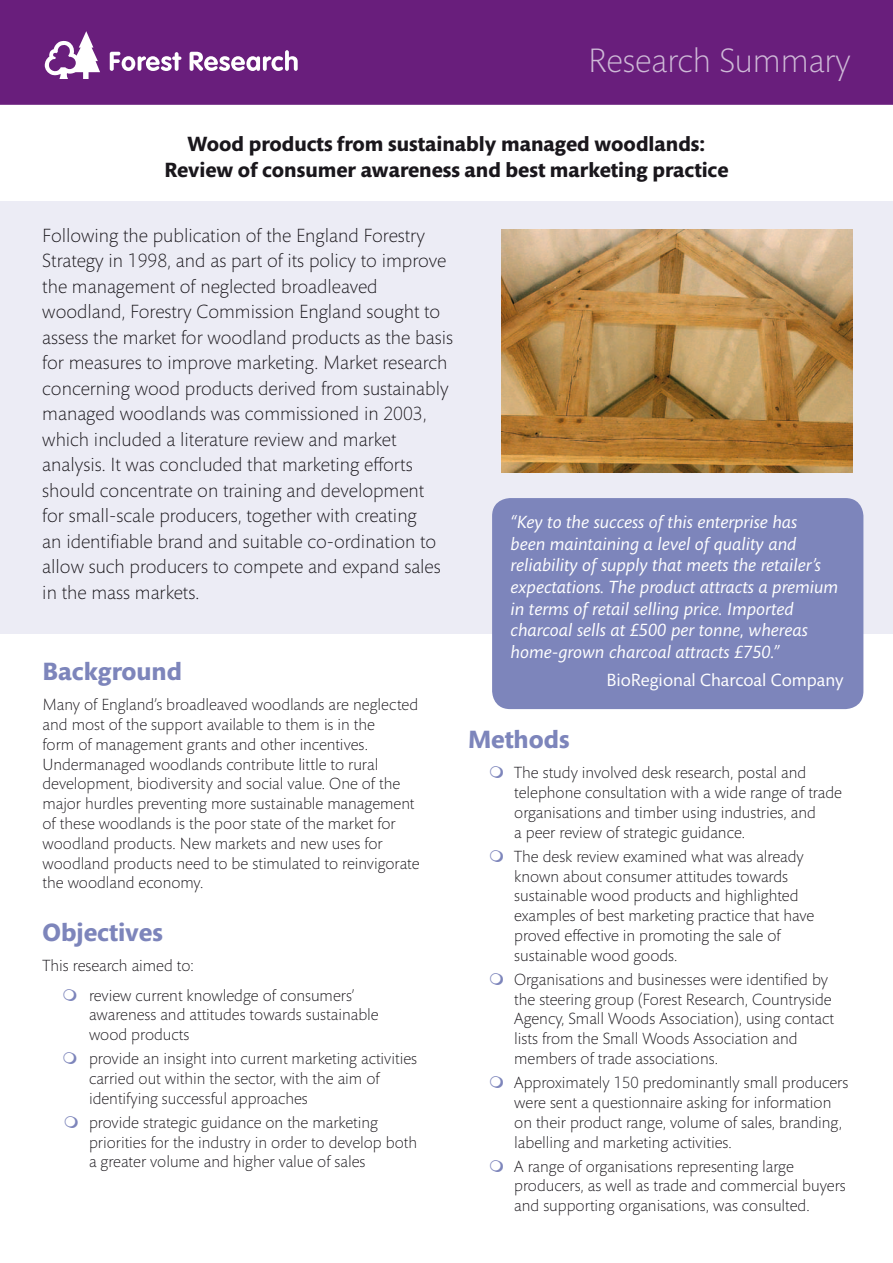
<style>
.page{position:relative;width:893px;height:1263px;background:#fff}
.page>*{position:absolute;margin:0;border:0;box-sizing:border-box;transform-origin:0 0}
.t1{font:300 34.5px "Mundo Sans Std";color:#cebad7}
.t2{font:700 25.5px "Mundo Sans Std";color:#7d85bb}
.t3{font:700 21px/25.2px "Mundo Sans Std";color:#1a171c;text-align:center}
.t4{font:300 19.5px/25.5px "Mundo Sans Std";color:#1a171c}
.t5{font:italic 18px/21.6px "Mundo Sans Std";color:#fff}
.t6{font:18px "Mundo Sans Std";color:#fff}
.t7{font:300 16.5px/19.8px "Mundo Sans Std";color:#1a171c}
</style>
<div class="page">
<div style="left:0;top:0;width:893px;height:106px;background:#691e7c"></div>
<hr style="left:0;top:105px;width:893px;height:3px;background:#fff">
<svg style="left:110px;top:52px;width:71px;height:19px"></svg>
<svg style="left:190px;top:50px;width:108px;height:21px"></svg>
<svg style="left:45px;top:31px;width:55px;height:48px"></svg>
<div style="left:0;top:202px;width:893px;height:432px;background:#ececf5"></div>
<div style="left:492px;top:498px;width:371px;height:211px;background:#7d85bb;border-radius:18px"></div>
<img style="left:502px;top:230px;width:350px;height:242px">
<p class="t1" style="left:588px;top:41px;width:264px">Research Summary</p>
<h3 class="t3" style="left:164px;top:132px;width:566px">Wood products from sustainably managed woodlands:<br>Review of consumer awareness and best marketing practice</h3>
<p class="t4" style="left:42px;top:223px;width:412px">Following the publication of the England Forestry Strategy in 1998, and as part of its policy to improve the management of neglected broadleaved woodland, Forestry Commission England sought to assess the market for woodland products as the basis for measures to improve marketing. Market research concerning wood products derived from sustainably managed woodlands was commissioned in 2003, which included a literature review and market analysis. It was concluded that marketing efforts should concentrate on training and development<br>for small-scale producers, together with creating<br>an identifiable brand and suitable co-ordination to allow such producers to compete and expand sales in the mass markets.</p>
<h2 class="t2" style="left:43px;top:657px;width:141px">Background</h2>
<p class="t7" style="left:43px;top:695px;width:378px">Many of England’s broadleaved woodlands are neglected and most of the support available to them is in the<br>form of management grants and other incentives.<br>Undermanaged woodlands contribute little to rural development, biodiversity and social value. One of the major hurdles preventing more sustainable management of these woodlands is the poor state of the market for woodland products. New markets and new uses for woodland products need to be stimulated to reinvigorate the woodland economy.</p>
<h2 class="t2" style="left:43px;top:917px;width:122px">Objectives</h2>
<p class="t7" style="left:43px;top:955px;width:153px">This research aimed to:</p>
<p class="t7" style="left:89px;top:985px;width:291px">review current knowledge of consumers’ awareness and attitudes towards sustainable wood products</p>
<p class="t7" style="left:89px;top:1049px;width:330px">provide an insight into current marketing activities carried out within the sector, with the aim of identifying successful approaches</p>
<p class="t7" style="left:89px;top:1113px;width:330px">provide strategic guidance on the marketing priorities for the industry in order to develop both a greater volume and higher value of sales</p>
<p class="t5" style="left:511px;top:512px;width:329px">“Key to the success of this enterprise has<br>been maintaining a level of quality and reliability of supply that meets the retailer’s expectations. The product attracts a premium in terms of retail selling price. Imported charcoal sells at £500 per tonne, whereas home-grown charcoal attracts £750.”</p>
<p class="t6" style="left:606px;top:670px;width:239px">BioRegional Charcoal Company</p>
<h2 class="t2" style="left:468px;top:725px;width:103px">Methods</h2>
<p class="t7" style="left:514px;top:763px;width:329px">The study involved desk research, postal and telephone consultation with a wide range of trade organisations and timber using industries, and<br>a peer review of strategic guidance.</p>
<p class="t7" style="left:514px;top:847px;width:302px">The desk review examined what was already known about consumer attitudes towards sustainable wood products and highlighted examples of best marketing practice that have proved effective in promoting the sale of sustainable wood goods.</p>
<p class="t7" style="left:514px;top:970px;width:321px">Organisations and businesses were identified by the steering group (Forest Research, Countryside Agency, Small Woods Association), using contact lists from the Small Woods Association and members of trade associations.</p>
<p class="t7" style="left:514px;top:1073px;width:336px">Approximately 150 predominantly small producers were sent a questionnaire asking for information on their product range, volume of sales, branding, labelling and marketing activities.</p>
<p class="t7" style="left:514px;top:1156px;width:333px">A range of organisations representing large producers, as well as trade and commercial buyers and supporting organisations, was consulted.</p>
</div>
